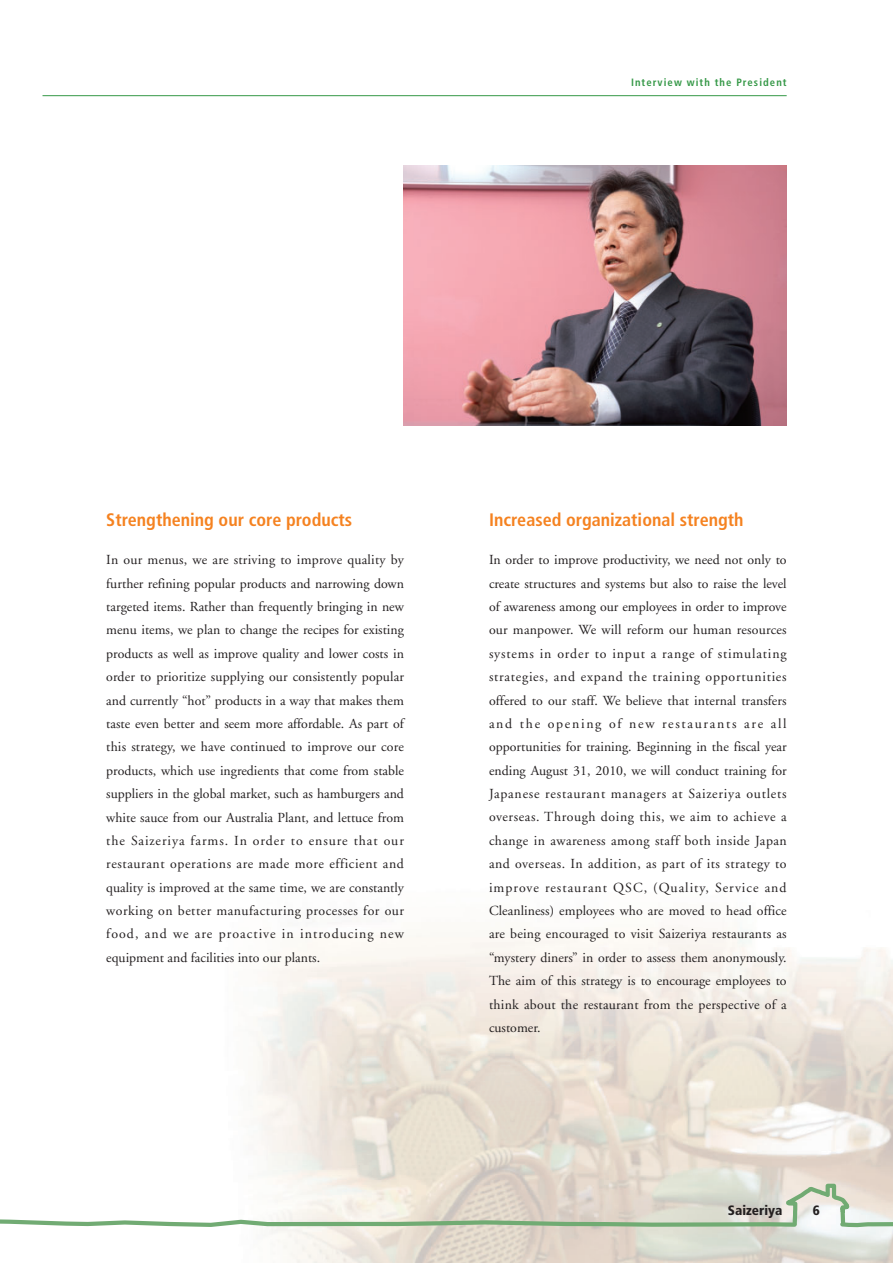
<style>
.page{position:relative;width:893px;height:1263px;background:#fff}
.page>*{position:absolute;margin:0;border:0;box-sizing:border-box;transform-origin:0 0}
.t1{font:700 condensed 18px "Frutiger";color:#f58220}
.t2{font:13.8px/23.4px "Adobe Garamond";letter-spacing:.02em;color:#231f20;text-align:justify}
.t3{font:900 condensed 13.5px "Frutiger";color:#231f20}
.t4{font:700 condensed 10.65px "Frutiger";letter-spacing:.1em;color:#359847}
</style>
<div class="page">
<img style="left:404px;top:166px;width:383px;height:259px">
<hr style="left:43px;top:95px;width:744px;height:1px;background:#359847">
<svg style="left:0;top:1181px;width:893px;height:49px"></svg>
<p class="t4" style="left:631px;top:78px;width:157px">Interview with the President</p>
<h1 class="t1" style="left:106px;top:512px;width:247px">Strengthening our core products</h1>
<h1 class="t1" style="left:489px;top:512px;width:256px">Increased organizational strength</h1>
<p class="t2" style="left:106px;top:549px;width:299px">In our menus, we are striving to improve quality by further refining popular products and narrowing down targeted items. Rather than frequently bringing in new menu items, we plan to change the recipes for existing products as well as improve quality and lower costs in order to prioritize supplying our consistently popular and currently “hot” products in a way that makes them taste even better and seem more affordable. As part of this strategy, we have continued to improve our core products, which use ingredients that come from stable suppliers in the global market, such as hamburgers and white sauce from our Australia Plant, and lettuce from the Saizeriya farms. In order to ensure that our restaurant operations are made more efficient and quality is improved at the same time, we are constantly working on better manufacturing processes for our food, and we are proactive in introducing new equipment and facilities into our plants.</p>
<p class="t2" style="left:489px;top:549px;width:299px">In order to improve productivity, we need not only to create structures and systems but also to raise the level of awareness among our employees in order to improve our manpower. We will reform our human resources systems in order to input a range of stimulating strategies, and expand the training opportunities offered to our staff. We believe that internal transfers and the opening of new restaurants are all opportunities for training. Beginning in the fiscal year ending August 31, 2010, we will conduct training for Japanese restaurant managers at Saizeriya outlets overseas. Through doing this, we aim to achieve a change in awareness among staff both inside Japan and overseas. In addition, as part of its strategy to improve restaurant QSC, (Quality, Service and Cleanliness) employees who are moved to head office are being encouraged to visit Saizeriya restaurants as “mystery diners” in order to assess them anonymously.<br>The aim of this strategy is to encourage employees to think about the restaurant from the perspective of a customer.</p>
<p class="t3" style="left:728px;top:1205px;width:56px">Saizeriya</p>
<p class="t3" style="left:813px;top:1205px;width:9px">6</p>
</div>
